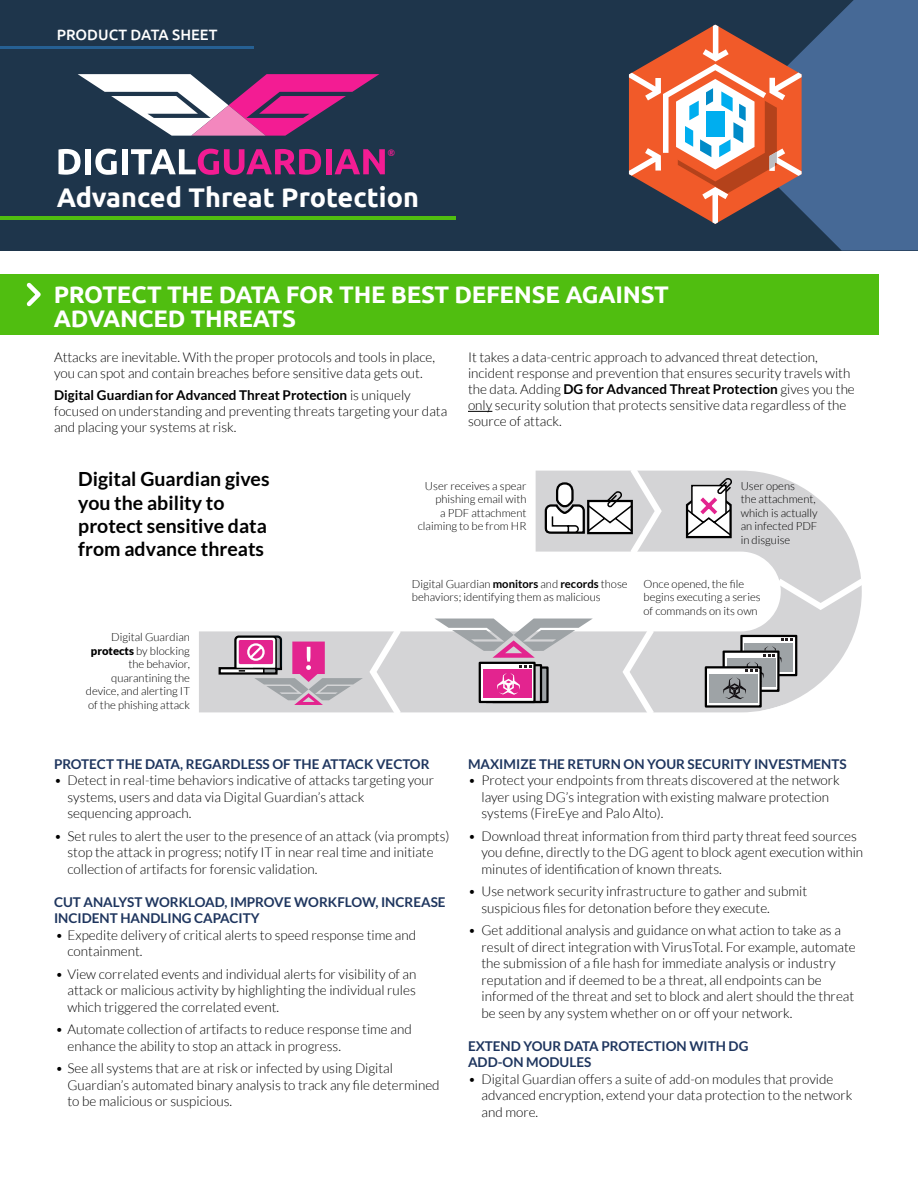
<style>
.page{position:relative;width:918px;height:1188px;background:#fff}
.page>*{position:absolute;margin:0;border:0;box-sizing:border-box;transform-origin:0 0}
.t1{font:700 27px "Ubuntu";color:#fff}
.t2{font:700 24px/24px "Ubuntu";letter-spacing:-.01em;color:#fff}
.t3{font:700 19.5px/23.4px "Lato";color:#000}
.t4{font:500 15px "Ubuntu";color:#fff}
.t5{font:300 13.5px/16.5px "Lato";color:#000}
.t6{font:700 13.5px/16.5px "Lato";color:#1e355e}
.t7{font:300 11.25px/13.5px "Lato";color:#000}
.t8{font:700 9px "Lato";color:#f31c93}
.s1{font-weight:700}
.s2{font-weight:900}
</style>
<div class="page">
<div style="left:0;top:0;width:918px;height:251px;background:#1e354b"></div>
<hr style="left:0;top:216px;width:456px;height:4px;background:#50be10">
<svg style="left:802px;top:0;width:116px;height:251px;background:#436590"></svg>
<hr style="left:0;top:46px;width:254px;height:3px;background:#266093">
<svg style="left:78px;top:74px;width:301px;height:62px"></svg>
<svg style="left:59px;top:149px;width:22px;height:26px"></svg>
<div style="left:85px;top:149px;width:6px;height:25px;background:#fff"></div>
<svg style="left:95px;top:149px;width:22px;height:26px"></svg>
<div style="left:122px;top:149px;width:6px;height:25px;background:#fff"></div>
<svg style="left:131px;top:149px;width:190px;height:26px"></svg>
<div style="left:326px;top:149px;width:5px;height:25px;background:#f31c93"></div>
<svg style="left:335px;top:149px;width:50px;height:25px"></svg>
<div style="left:0;top:274px;width:878px;height:61px;background:#50be10"></div>
<svg style="left:26px;top:282px;width:15px;height:25px"></svg>
<svg style="left:629px;top:25px;width:173px;height:199px"></svg>
<div style="left:706px;top:111px;width:18px;height:26px;background:#00aeef"></div>
<svg style="left:468px;top:411px;width:24px;height:1px"></svg>
<svg style="left:199px;top:471px;width:662px;height:241px"></svg>
<svg style="left:543px;top:470px;width:119px;height:84px"></svg>
<svg style="left:369px;top:629px;width:32px;height:84px"></svg>
<svg style="left:623px;top:629px;width:31px;height:84px"></svg>
<svg style="left:777px;top:579px;width:85px;height:31px"></svg>
<svg style="left:685px;top:478px;width:49px;height:61px"></svg>
<img style="left:761px;top:705px;width:23px;height:6px">
<div style="left:705px;top:666px;width:57px;height:42px;background:#fff;border:2px solid #000"></div>
<div style="left:709px;top:674px;width:48px;height:29px;background:#9ea3a6"></div>
<svg style="left:723px;top:635px;width:74px;height:64px"></svg>
<svg style="left:542px;top:667px;width:7px;height:36px"></svg>
<div style="left:485px;top:664px;width:57px;height:39px;background:#cccccf;border:2px solid #000"></div>
<svg style="left:479px;top:667px;width:57px;height:36px"></svg>
<svg style="left:434px;top:619px;width:159px;height:48px;background:#c3bdc3"></svg>
<div style="left:483px;top:670px;width:48px;height:28px;background:#e3248f"></div>
<svg style="left:497px;top:673px;width:23px;height:22px"></svg>
<svg style="left:217px;top:634px;width:146px;height:74px;background:#c7a7bb"></svg>
<p class="t4" style="left:57px;top:25px;width:162px">PRODUCT DATA SHEET</p>
<p class="t8" style="left:388px;top:148px;width:9px">®</p>
<h1 class="t1" style="left:57px;top:181px;width:364px">Advanced Threat Protection</h1>
<h2 class="t2" style="left:54px;top:282px;width:617px">PROTECT THE DATA FOR THE BEST DEFENSE AGAINST<br>ADVANCED THREATS</h2>
<p class="t5" style="left:54px;top:349px;width:383px">Attacks are inevitable. With the proper protocols and tools in place, you can spot and contain breaches before sensitive data gets out.</p>
<p class="t5" style="left:54px;top:387px;width:395px"><span class="s1">Digital Guardian for Advanced Threat Protection</span> is uniquely focused on understanding and preventing threats targeting your data and placing your systems at risk.</p>
<p class="t5" style="left:468px;top:349px;width:388px">It takes a data-centric approach to advanced threat detection, incident response and prevention that ensures security travels with the data. Adding <span class="s1">DG for Advanced Threat Protection</span> gives you the only security solution that protects sensitive data regardless of the source of attack.</p>
<h3 class="t3" style="left:78px;top:467px;width:193px">Digital Guardian gives you the ability to protect sensitive data from advance threats</h3>
<p class="t7" style="left:86px;top:631px;width:105px;text-align:right">Digital Guardian <span class="s2">protects</span> by blocking the behavior, quarantining the device, and alerting IT of the phishing attack</p>
<p class="t7" style="left:418px;top:479px;width:110px;text-align:right">User receives a spear phishing email with<br>a PDF attachment claiming to be from HR</p>
<p class="t7" style="left:741px;top:479px;width:79px">User opens<br>the attachment, which is actually an infected PDF in disguise</p>
<p class="t7" style="left:412px;top:577px;width:217px">Digital Guardian <span class="s1">monitors</span> and <span class="s1">records</span> those behaviors; identifying them as malicious</p>
<p class="t7" style="left:644px;top:577px;width:119px">Once opened, the file begins executing a series of commands on its own</p>
<p class="t6" style="left:54px;top:755px;width:377px">PROTECT THE DATA, REGARDLESS OF THE ATTACK VECTOR</p>
<p class="t5" style="left:68px;top:772px;width:368px;text-indent:-14px">• Detect in real-time behaviors indicative of attacks targeting your systems, users and data via Digital Guardian’s attack<br>sequencing approach.</p>
<p class="t5" style="left:68px;top:828px;width:384px;text-indent:-14px">• Set rules to alert the user to the presence of an attack (via prompts) stop the attack in progress; notify IT in near real time and initiate collection of artifacts for forensic validation.</p>
<p class="t6" style="left:54px;top:893px;width:393px">CUT ANALYST WORKLOAD, IMPROVE WORKFLOW, INCREASE<br>INCIDENT HANDLING CAPACITY</p>
<p class="t5" style="left:68px;top:927px;width:350px;text-indent:-12px">• Expedite delivery of critical alerts to speed response time and containment.</p>
<p class="t5" style="left:68px;top:966px;width:350px;text-align:justify;text-indent:-12px">• View correlated events and individual alerts for visibility of an attack or malicious activity by highlighting the individual rules which triggered the correlated event.</p>
<p class="t5" style="left:68px;top:1021px;width:346px;text-indent:-12px">• Automate collection of artifacts to reduce response time and enhance the ability to stop an attack in progress.</p>
<p class="t5" style="left:68px;top:1060px;width:374px;text-indent:-12px">• See all systems that are at risk or infected by using Digital<br>Guardian’s automated binary analysis to track any file determined to be malicious or suspicious.</p>
<p class="t6" style="left:468px;top:755px;width:380px">MAXIMIZE THE RETURN ON YOUR SECURITY INVESTMENTS</p>
<p class="t5" style="left:482px;top:772px;width:360px;text-indent:-14px">• Protect your endpoints from threats discovered at the network layer using DG’s integration with existing malware protection systems (FireEye and Palo Alto).</p>
<p class="t5" style="left:482px;top:828px;width:383px;text-indent:-14px">• Download threat information from third party threat feed sources you define, directly to the DG agent to block agent execution within minutes of identification of known threats.</p>
<p class="t5" style="left:482px;top:883px;width:327px;text-indent:-14px">• Use network security infrastructure to gather and submit suspicious files for detonation before they execute.</p>
<p class="t5" style="left:482px;top:922px;width:376px;text-indent:-14px">• Get additional analysis and guidance on what action to take as a result of direct integration with VirusTotal. For example, automate the submission of a file hash for immediate analysis or industry reputation and if deemed to be a threat, all endpoints can be informed of the threat and set to block and alert should the threat be seen by any system whether on or off your network.</p>
<p class="t6" style="left:468px;top:1037px;width:282px">EXTEND YOUR DATA PROTECTION WITH DG<br>ADD-ON MODULES</p>
<p class="t5" style="left:482px;top:1071px;width:372px;text-indent:-14px">• Digital Guardian offers a suite of add-on modules that provide advanced encryption, extend your data protection to the network and more.</p>
</div>
